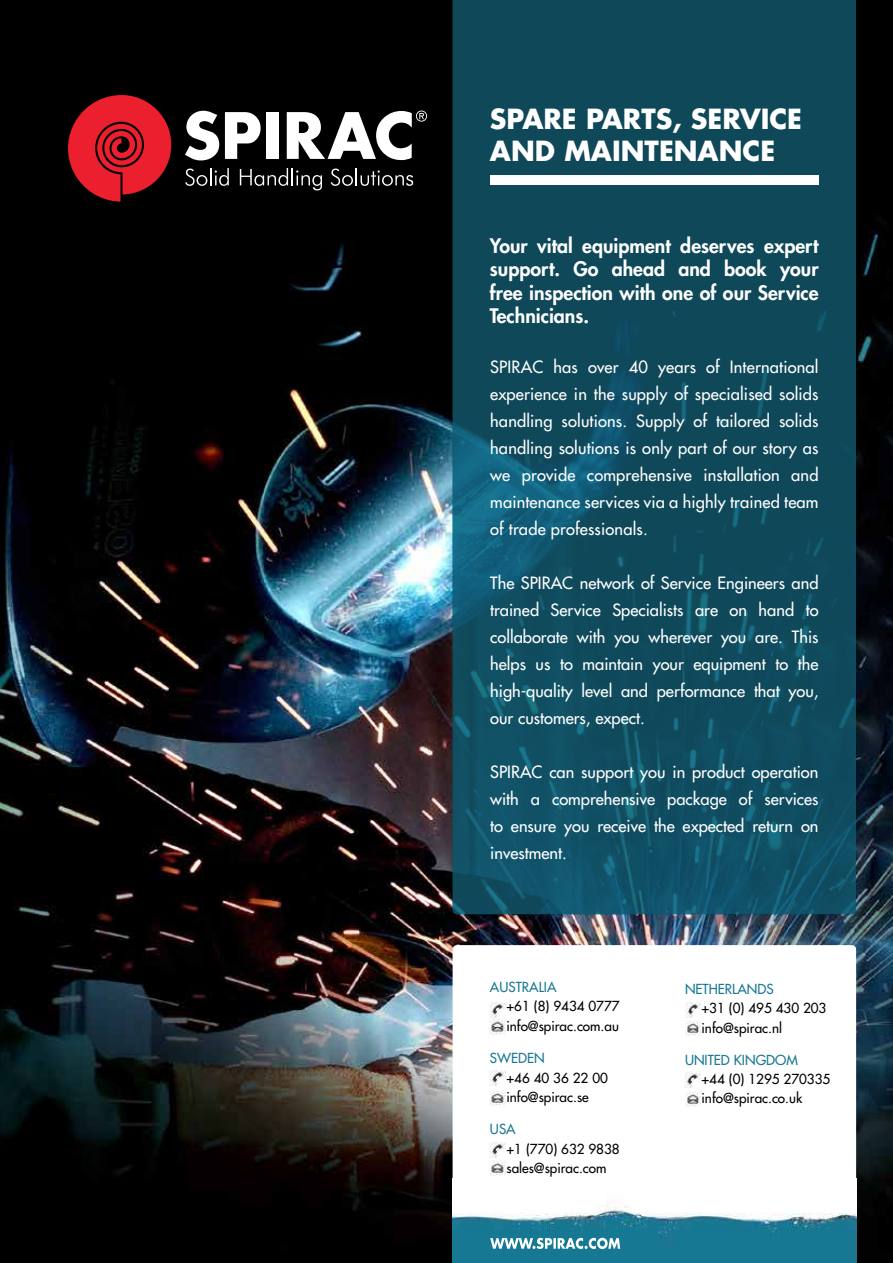
<style>
.page{position:relative;width:893px;height:1263px;background:#fff}
.page>*{position:absolute;margin:0;border:0;box-sizing:border-box;transform-origin:0 0}
.t1{font:700 27px/32.4px "Futura Std";color:#fff}
.t2{font:800 19.5px/23.4px "Futura Std";color:#fff;text-align:justify}
.t3{font:500 16.5px/27px "Futura Std";color:#fff;text-align:justify}
.t4{font:500 13.5px/19.5px "Futura Std";color:#000}
.t5{font:500 13.5px "Futura Std";color:#1a7893}
</style>
<div class="page">
<img style="left:0;top:0;width:893px;height:1263px">
<svg style="left:452px;top:0;width:404px;height:914px;background:#0f4b5e"></svg>
<div style="left:490px;top:175px;width:329px;height:10px;background:#fff"></div>
<svg style="left:453px;top:945px;width:403px;height:234px"></svg>
<svg style="left:185px;top:168px;width:44px;height:18px"></svg>
<svg style="left:240px;top:168px;width:82px;height:22px;background:#2f2f2f"></svg>
<svg style="left:331px;top:168px;width:82px;height:18px"></svg>
<svg style="left:68px;top:95px;width:103px;height:107px;background:#a21520"></svg>
<svg style="left:185px;top:111px;width:34px;height:49px"></svg>
<svg style="left:225px;top:112px;width:36px;height:47px"></svg>
<div style="left:267px;top:112px;width:12px;height:47px;background:#fff"></div>
<svg style="left:287px;top:111px;width:140px;height:49px"></svg>
<img style="left:453px;top:1179px;width:403px;height:84px">
<img style="left:490px;top:1002px;width:16px;height:32px">
<img style="left:686px;top:1020px;width:15px;height:16px">
<img style="left:490px;top:1090px;width:15px;height:15px">
<img style="left:686px;top:1091px;width:15px;height:15px">
<img style="left:490px;top:1160px;width:15px;height:16px">
<img style="left:685px;top:1071px;width:15px;height:16px">
<img style="left:490px;top:1070px;width:16px;height:16px">
<img style="left:490px;top:1141px;width:16px;height:16px">
<img style="left:685px;top:1001px;width:16px;height:16px">
<svg style="left:490px;top:1238px;width:130px;height:11px"></svg>
<h1 class="t1" style="left:490px;top:102px;width:314px">SPARE PARTS, SERVICE<br>AND MAINTENANCE</h1>
<p class="t2" style="left:490px;top:234px;width:330px">Your vital equipment deserves expert support. Go ahead and book your free inspection with one of our Service Technicians.</p>
<p class="t3" style="left:490px;top:353px;width:330px">SPIRAC has over 40 years of International experience in the supply of specialised solids handling solutions. Supply of tailored solids handling solutions is only part of our story as we provide comprehensive installation and maintenance services via a highly trained team of trade professionals.</p>
<p class="t3" style="left:490px;top:569px;width:330px">The SPIRAC network of Service Engineers and trained Service Specialists are on hand to collaborate with you wherever you are. This helps us to maintain your equipment to the high-quality level and performance that you, our customers, expect.</p>
<p class="t3" style="left:490px;top:758px;width:330px">SPIRAC can support you in product operation with a comprehensive package of services to ensure you receive the expected return on investment.</p>
<p class="t5" style="left:490px;top:978px;width:68px">AUSTRALIA</p>
<p class="t4" style="left:506px;top:997px;width:115px">+61 (8) 9434 0777 info@spirac.com.au</p>
<p class="t5" style="left:490px;top:1050px;width:56px">SWEDEN</p>
<p class="t4" style="left:506px;top:1068px;width:103px">+46 40 36 22 00 info@spirac.se</p>
<p class="t5" style="left:490px;top:1121px;width:27px">USA</p>
<p class="t4" style="left:506px;top:1139px;width:115px">+1 (770) 632 9838 sales@spirac.com</p>
<p class="t5" style="left:685px;top:980px;width:90px">NETHERLANDS</p>
<p class="t4" style="left:701px;top:998px;width:126px">+31 (0) 495 430 203 info@spirac.nl</p>
<p class="t5" style="left:685px;top:1051px;width:114px">UNITED KINGDOM</p>
<p class="t4" style="left:701px;top:1069px;width:130px">+44 (0) 1295 270335 info@spirac.co.uk</p>
</div>
